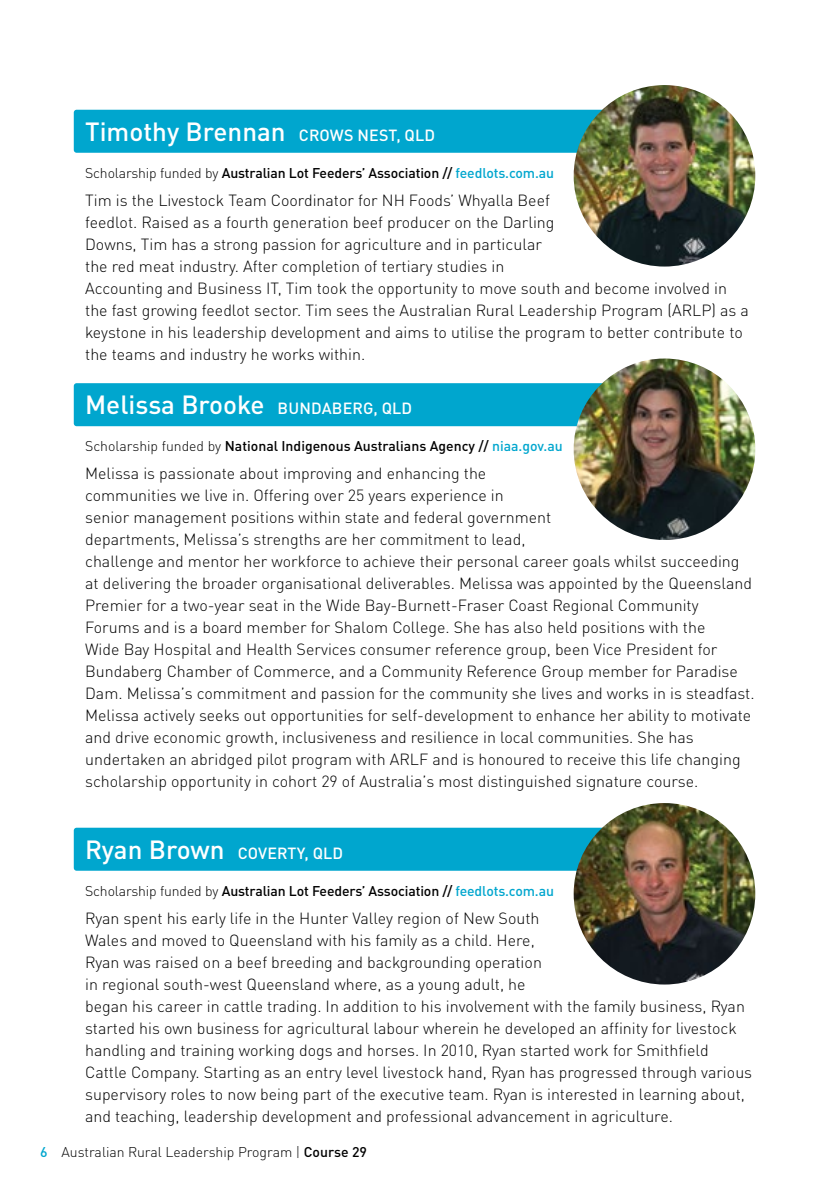
<style>
.page{position:relative;width:840px;height:1191px;background:#fff}
.page>*{position:absolute;margin:0;border:0;box-sizing:border-box;transform-origin:0 0}
.t1{font:500 26px "DIN Pro";color:#fff}
.t2{font:300 16px/22px "DIN Pro";color:#000}
.t3{font:500 16px "DIN Pro";letter-spacing:.01em;color:#fff}
.t4{font:500 14px "DIN Pro";letter-spacing:-.01em;color:#000}
.t5{font:300 14px "DIN Pro";color:#000}
.s1{font-size:16px}
.s2{font-weight:300}
.s3{color:#00a6ce}
.s4{font-size:26px}
.s5{font-weight:500;color:#00a6ce}
.s6{font-weight:500}
</style>
<div class="page">
<div style="left:74px;top:110px;width:652px;height:43px;background:#00a6ce;border-radius:3px"></div>
<div style="left:74px;top:383px;width:652px;height:43px;background:#00a6ce;border-radius:3px"></div>
<div style="left:74px;top:827px;width:652px;height:43px;background:#00a6ce;border-radius:3px"></div>
<img style="left:573px;top:85px;width:181px;height:181px;border-radius:91px">
<img style="left:573px;top:358px;width:181px;height:182px;border-radius:91px">
<img style="left:573px;top:803px;width:181px;height:181px;border-radius:91px">
<h1 class="t1" style="left:85px;top:111px;width:351px">Timothy Brennan <span class="s1">CROWS NEST, QLD</span></h1>
<p class="t4" style="left:85px;top:162px;width:470px"><span class="s2">Scholarship funded by</span> Australian Lot Feeders’ Association // <span class="s3">feedlots.com.au</span></p>
<p class="t2" style="left:85px;top:188px;width:664px">Tim is the Livestock Team Coordinator for NH Foods’ Whyalla Beef<br>feedlot. Raised as a fourth generation beef producer on the Darling<br>Downs, Tim has a strong passion for agriculture and in particular<br>the red meat industry. After completion of tertiary studies in<br>Accounting and Business IT, Tim took the opportunity to move south and become involved in the fast growing feedlot sector. Tim sees the Australian Rural Leadership Program (ARLP) as a keystone in his leadership development and aims to utilise the program to better contribute to the teams and industry he works within.</p>
<h1 class="t1" style="left:85px;top:385px;width:328px">Melissa Brooke <span class="s1">BUNDABERG, QLD</span></h1>
<p class="t4" style="left:85px;top:435px;width:479px"><span class="s2">Scholarship funded by</span> National Indigenous Australians Agency // <span class="s3">niaa.gov.au</span></p>
<p class="t2" style="left:85px;top:461px;width:670px">Melissa is passionate about improving and enhancing the<br>communities we live in. Offering over 25 years experience in<br>senior management positions within state and federal government<br>departments, Melissa’s strengths are her commitment to lead,<br>challenge and mentor her workforce to achieve their personal career goals whilst succeeding at delivering the broader organisational deliverables. Melissa was appointed by the Queensland Premier for a two-year seat in the Wide Bay-Burnett-Fraser Coast Regional Community Forums and is a board member for Shalom College. She has also held positions with the<br>Wide Bay Hospital and Health Services consumer reference group, been Vice President for Bundaberg Chamber of Commerce, and a Community Reference Group member for Paradise Dam. Melissa’s commitment and passion for the community she lives and works in is steadfast.<br>Melissa actively seeks out opportunities for self-development to enhance her ability to motivate and drive economic growth, inclusiveness and resilience in local communities. She has undertaken an abridged pilot program with ARLF and is honoured to receive this life changing scholarship opportunity in cohort 29 of Australia’s most distinguished signature course.</p>
<p class="t3" style="left:85px;top:840px;width:259px"><span class="s4">Ryan Brown</span> COVERTY, QLD</p>
<p class="t4" style="left:85px;top:880px;width:470px"><span class="s2">Scholarship funded by</span> Australian Lot Feeders’ Association // <span class="s3">feedlots.com.au</span></p>
<p class="t2" style="left:85px;top:905px;width:668px">Ryan spent his early life in the Hunter Valley region of New South<br>Wales and moved to Queensland with his family as a child. Here,<br>Ryan was raised on a beef breeding and backgrounding operation<br>in regional south-west Queensland where, as a young adult, he<br>began his career in cattle trading. In addition to his involvement with the family business, Ryan started his own business for agricultural labour wherein he developed an affinity for livestock handling and training working dogs and horses. In 2010, Ryan started work for Smithfield Cattle Company. Starting as an entry level livestock hand, Ryan has progressed through various supervisory roles to now being part of the executive team. Ryan is interested in learning about, and teaching, leadership development and professional advancement in agriculture.</p>
<p class="t5" style="left:40px;top:1141px;width:328px"><span class="s5">6</span> Australian Rural Leadership Program | <span class="s6">Course 29</span></p>
</div>
